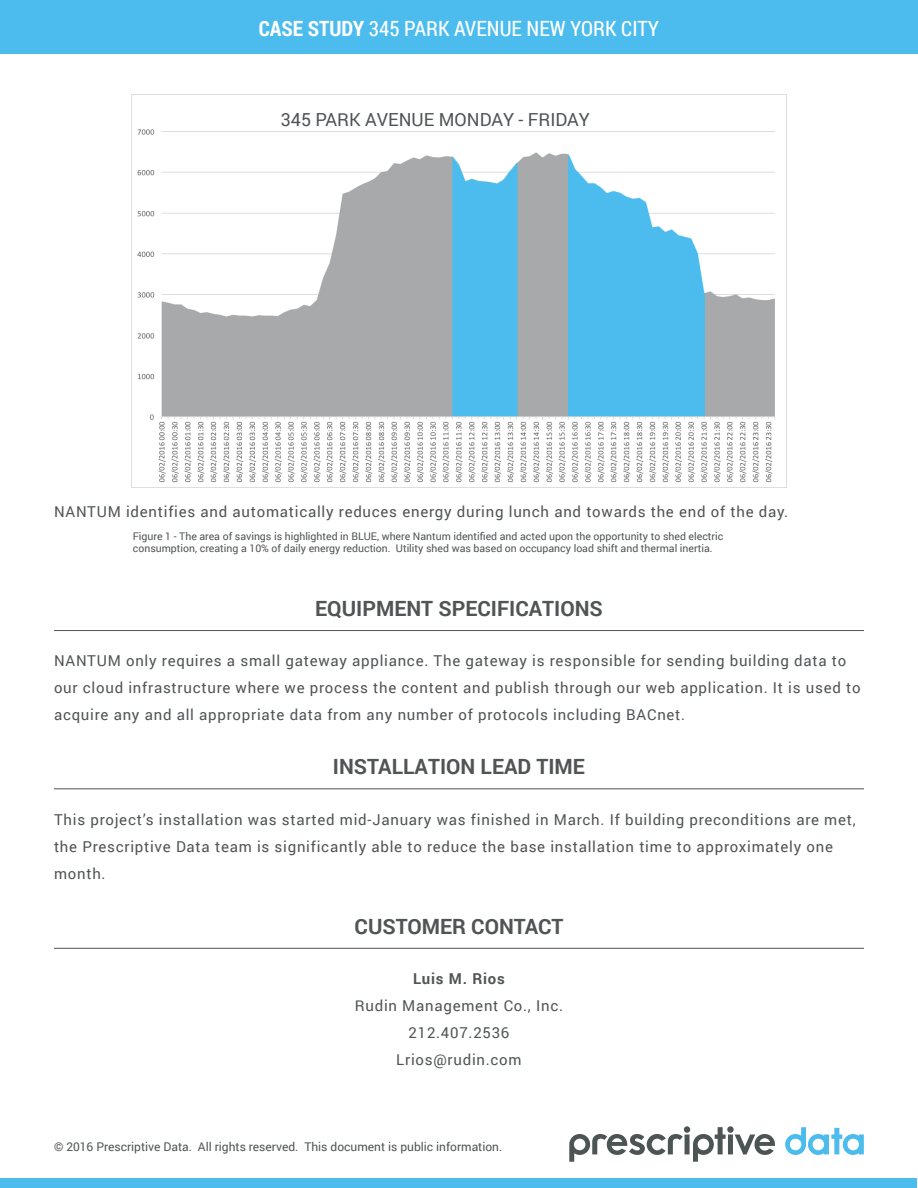
<style>
.page{position:relative;width:918px;height:1188px;background:#fff}
.page>*{position:absolute;margin:0;border:0;box-sizing:border-box;transform-origin:0 0}
.t1{font:700 21px "Roboto";color:#505455}
.t2{font:21px "Roboto Condensed";color:#fff}
.t3{font:18px "Roboto";color:#505455}
.t4{font:15px/27px "Roboto";letter-spacing:.05em;color:#505455}
.t5{font:700 15px "Roboto";letter-spacing:.05em;color:#505455}
.t6{font:12px "Roboto";color:#505455}
.t7{font:10.5px/12.6px "Roboto";color:#505455}
.s1{font-weight:700}
</style>
<div class="page">
<div style="left:1px;top:1178px;width:916px;height:9px;background:#4cbcee"></div>
<svg style="left:785px;top:1127px;width:79px;height:28px"></svg>
<svg style="left:569px;top:1126px;width:206px;height:36px"></svg>
<img style="left:132px;top:94px;width:654px;height:389px">
<div style="left:0;top:0;width:918px;height:53px;background:#4cbcee"></div>
<hr style="left:54px;top:630px;width:810px;height:1px;background:#505455">
<hr style="left:54px;top:788px;width:810px;height:1px;background:#505455">
<hr style="left:54px;top:948px;width:810px;height:1px;background:#505455">
<p class="t2" style="left:259px;top:14px;width:402px"><span class="s1">CASE STUDY</span> 345 PARK AVENUE NEW YORK CITY</p>
<p class="t3" style="left:281px;top:107px;width:310px">345 PARK AVENUE MONDAY - FRIDAY</p>
<p class="t4" style="left:54px;top:497px;width:736px">NANTUM identifies and automatically reduces energy during lunch and towards the end of the day.</p>
<p class="t7" style="left:133px;top:529px;width:592px">Figure 1 - The area of savings is highlighted in BLUE, where Nantum identified and acted upon the opportunity to shed electric consumption, creating a 10% of daily energy reduction. Utility shed was based on occupancy load shift and thermal inertia.</p>
<p class="t1" style="left:315px;top:594px;width:289px">EQUIPMENT SPECIFICATIONS</p>
<p class="t4" style="left:54px;top:647px;width:808px">NANTUM only requires a small gateway appliance. The gateway is responsible for sending building data to our cloud infrastructure where we process the content and publish through our web application. It is used to acquire any and all appropriate data from any number of protocols including BACnet.</p>
<p class="t1" style="left:333px;top:752px;width:254px">INSTALLATION LEAD TIME</p>
<p class="t4" style="left:54px;top:805px;width:803px">This project’s installation was started mid-January was finished in March. If building preconditions are met, the Prescriptive Data team is significantly able to reduce the base installation time to approximately one month.</p>
<p class="t1" style="left:355px;top:911px;width:210px">CUSTOMER CONTACT</p>
<p class="t5" style="left:413px;top:968px;width:93px">Luis M. Rios</p>
<p class="t4" style="left:355px;top:992px;width:210px">Rudin Management Co., Inc.</p>
<p class="t4" style="left:409px;top:1019px;width:102px">212.407.2536</p>
<p class="t4" style="left:396px;top:1046px;width:127px">Lrios@rudin.com</p>
<p class="t6" style="left:54px;top:1138px;width:450px">© 2016 Prescriptive Data. All rights reserved. This document is public information.</p>
</div>
